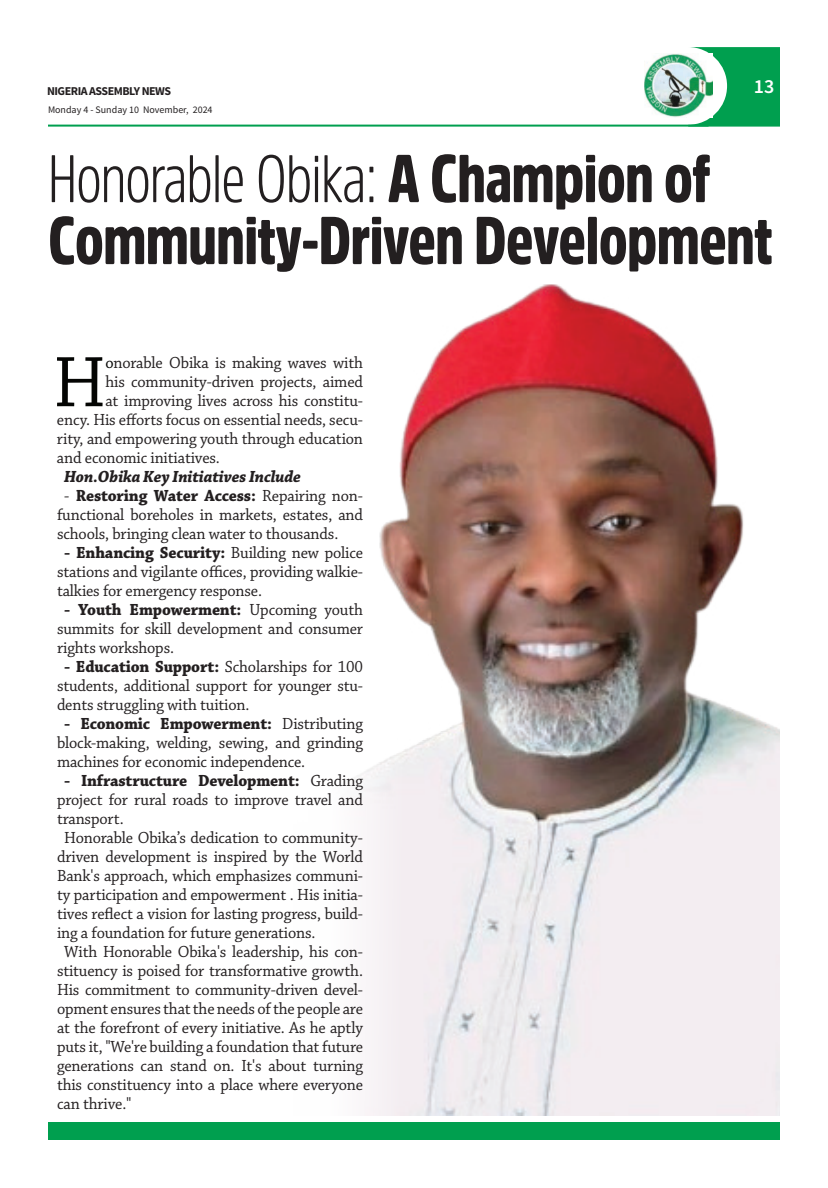
<style>
.page{position:relative;width:828px;height:1188px;background:#fff}
.page>*{position:absolute;margin:0;border:0;box-sizing:border-box;transform-origin:0 0}
.t1{font:75.5px "Chaparral Pro";color:#040503;scale:.96 1}
.t2{font:900 67px/62px "Amsi Pro Cond";letter-spacing:-.01em;color:#231f20;scale:.96 1}
.t3{font:600 20px "Source Sans Pro";color:#fff}
.t4{font:17px/19px "Chaparral Pro";letter-spacing:-.01em;color:#231f20;text-align:justify;scale:.96 1}
.t5{font:700 17px "Chaparral Pro";letter-spacing:-.01em;color:#231f20;scale:.96 1}
.t6{font:italic 700 17px "Chaparral Pro";letter-spacing:-.01em;color:#231f20;scale:.96 1}
.t7{font:700 12px "Source Sans Pro";letter-spacing:-.04em;color:#231f20}
.t8{font:10px "Source Sans Pro";color:#231f20}
.s1{font-weight:300}
.s2{color:#040503}
.s3{font-weight:700}
.s4{font-weight:400}
</style>
<div class="page">
<svg style="left:688px;top:47px;width:92px;height:80px;background:#24ac67"></svg>
<img style="left:645px;top:53px;width:68px;height:65px">
<hr style="left:48px;top:125px;width:661px;height:2px;background:#009f4f">
<div style="left:48px;top:1123px;width:732px;height:17px;background:#009f4f"></div>
<img style="left:358px;top:284px;width:422px;height:832px">
<p class="t7" style="left:47px;top:83px;width:126px">NIGERIA ASSEMBLY NEWS</p>
<p class="t3" style="left:754px;top:74px;width:22px">13</p>
<p class="t8" style="left:48px;top:104px;width:166px">Monday 4 - Sunday 10 November, 2024</p>
<h2 class="t2" style="left:48px;top:146px;width:756px"><span class="s1">Honorable Obika:</span> A Champion of<br>Community-Driven Development</h2>
<h1 class="t1" style="left:53px;top:341px;width:57px">H</h1>
<p class="t4" style="left:105px;top:354px;width:270px"><span class="s2">o</span>norable Obika is making waves with</p>
<p class="t4" style="left:105px;top:373px;width:270px">his community-driven projects, aimed</p>
<p class="t4" style="left:105px;top:392px;width:270px">at improving lives across his constitu-</p>
<p class="t4" style="left:57px;top:411px;width:320px">ency. His efforts focus on essential needs, secu-</p>
<p class="t4" style="left:57px;top:430px;width:320px">rity, and empowering youth through education</p>
<p class="t4" style="left:57px;top:449px;width:171px">and economic initiatives.</p>
<p class="t6" style="left:64px;top:467px;width:248px">Hon.Obika Key Initiatives Include</p>
<p class="t4" style="left:57px;top:487px;width:320px;text-indent:7px">- <span class="s3">Restoring Water Access:</span> Repairing non&shy;functional boreholes in markets, estates, and schools, bringing clean water to thousands.</p>
<p class="t4" style="left:57px;top:544px;width:320px;text-indent:7px"><span class="s3">- Enhancing Security:</span> Building new police stations and vigilante offices, providing walkie&shy;talkies for emergency response.</p>
<p class="t4" style="left:57px;top:601px;width:320px;text-indent:7px"><span class="s3">- Youth Empowerment:</span> Upcoming youth summits for skill development and consumer rights workshops.</p>
<p class="t4" style="left:57px;top:658px;width:320px;text-indent:7px"><span class="s3">- Education Support:</span> Scholarships for 100 students, additional support for younger stu&shy;dents struggling with tuition.</p>
<p class="t4" style="left:57px;top:715px;width:320px;text-indent:7px"><span class="s3">- Economic Empowerment:</span> Distributing block-making, welding, sewing, and grinding machines for economic independence.</p>
<p class="t5" style="left:64px;top:771px;width:313px">- Infrastructure Development: <span class="s4">Grading</span></p>
<p class="t4" style="left:57px;top:791px;width:320px">project for rural roads to improve travel and</p>
<p class="t4" style="left:57px;top:810px;width:71px">transport.</p>
<p class="t4" style="left:64px;top:829px;width:313px">Honorable Obika’s dedication to community-</p>
<p class="t4" style="left:57px;top:848px;width:320px">driven development is inspired by the World</p>
<p class="t4" style="left:57px;top:867px;width:320px">Bank's approach, which emphasizes communi-</p>
<p class="t4" style="left:57px;top:886px;width:320px">ty participation and empowerment . His initia-</p>
<p class="t4" style="left:57px;top:905px;width:320px">tives reflect a vision for lasting progress, build-</p>
<p class="t4" style="left:57px;top:924px;width:271px">ing a foundation for future generations.</p>
<p class="t4" style="left:64px;top:943px;width:313px">With Honorable Obika's leadership, his con-</p>
<p class="t4" style="left:57px;top:962px;width:320px">stituency is poised for transformative growth.</p>
<p class="t4" style="left:57px;top:981px;width:320px">His commitment to community-driven devel-</p>
<p class="t4" style="left:57px;top:1000px;width:320px">opment ensures that the needs of the people are</p>
<p class="t4" style="left:57px;top:1019px;width:320px">at the forefront of every initiative. As he aptly</p>
<p class="t4" style="left:57px;top:1038px;width:320px">puts it, "We're building a foundation that future</p>
<p class="t4" style="left:57px;top:1057px;width:320px">generations can stand on. It's about turning</p>
<p class="t4" style="left:57px;top:1076px;width:320px">this constituency into a place where everyone</p>
<p class="t4" style="left:57px;top:1095px;width:79px">can thrive."</p>
</div>
